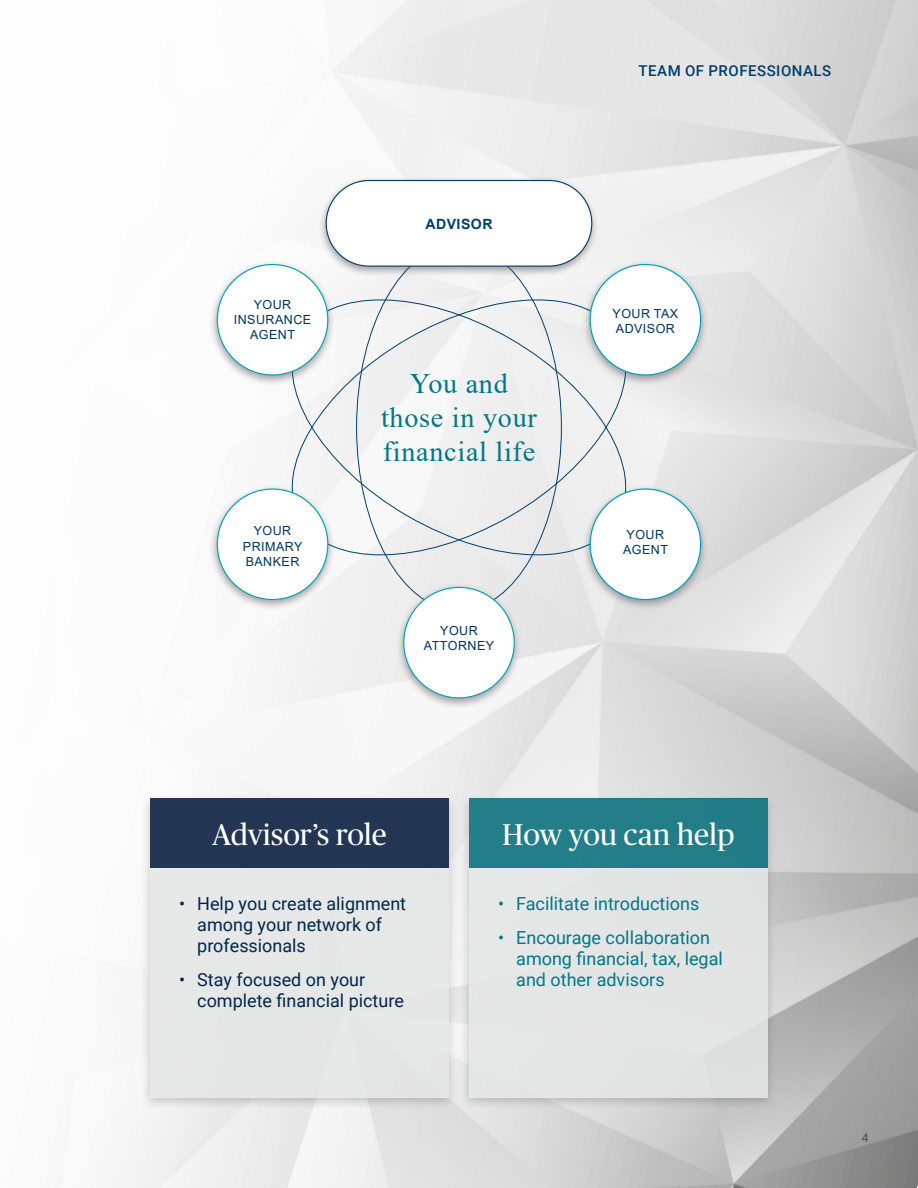
<style>
.page{position:relative;width:918px;height:1188px;background:#fff}
.page>*{position:absolute;margin:0;border:0;box-sizing:border-box;transform-origin:0 0}
.t1{font:30px "Publico Headline";color:#fff}
.t2{font:28.2px/33.9px "Times New Roman";letter-spacing:.025em;color:#007886;text-align:center}
.t3{font:18px/21px "Roboto";color:#00284a}
.t4{font:18px/21px "Roboto";color:#007886}
.t5{font:500 15px "Roboto";letter-spacing:.035em;color:#003f6b}
.t6{font:700 14.1px "Arial";letter-spacing:.035em;color:#003f6b}
.t7{font:12.6px/15px "Arial";letter-spacing:.035em;color:#003562;text-align:center}
.t8{font:12px "Roboto";color:#4d4e53}
</style>
<div class="page">
<img style="left:124px;top:0;width:794px;height:1188px">
<div style="left:141px;top:794px;width:317px;height:317px;background:#231f20;opacity:.25"></div>
<div style="left:150px;top:799px;width:299px;height:298px;background:#e5e6e6"></div>
<div style="left:460px;top:794px;width:317px;height:317px;background:#231f20;opacity:.25"></div>
<div style="left:469px;top:799px;width:299px;height:298px;background:#e5e6e6"></div>
<div style="left:150px;top:799px;width:299px;height:69px;background:#233653"></div>
<div style="left:469px;top:799px;width:299px;height:69px;background:#227d88"></div>
<div style="left:271px;top:287px;width:376px;height:281px;background:#f0f0f0"></div>
<div style="left:396px;top:583px;width:126px;height:126px;background:#4d4e53;opacity:.5"></div>
<div style="left:404px;top:587px;width:110px;height:111px;background:#fff;border-radius:50%"></div>
<div style="left:209px;top:485px;width:127px;height:126px;background:#4d4e53;opacity:.5"></div>
<div style="left:217px;top:489px;width:111px;height:111px;background:#fff;border-radius:50%"></div>
<div style="left:582px;top:260px;width:126px;height:126px;background:#4d4e53;opacity:.5"></div>
<div style="left:590px;top:265px;width:111px;height:110px;background:#fff;border-radius:50%"></div>
<div style="left:582px;top:485px;width:126px;height:126px;background:#4d4e53;opacity:.5"></div>
<div style="left:590px;top:489px;width:111px;height:111px;background:#fff;border-radius:50%"></div>
<div style="left:209px;top:260px;width:127px;height:126px;background:#4d4e53;opacity:.5"></div>
<div style="left:217px;top:265px;width:111px;height:110px;background:#fff;border-radius:50%"></div>
<div style="left:318px;top:176px;width:281px;height:101px;background:#4d4e53;opacity:.5"></div>
<div style="left:326px;top:181px;width:266px;height:85px;background:#fff;border-radius:43px"></div>
<div style="left:326px;top:180px;width:266px;height:87px;border:1px solid #003f6b;border-radius:43px"></div>
<p class="t7" style="left:234px;top:297px;width:79px">YOUR<br>INSURANCE<br>AGENT</p>
<p class="t7" style="left:243px;top:523px;width:61px">YOUR<br>PRIMARY<br>BANKER</p>
<p class="t6" style="left:425px;top:214px;width:69px">ADVISOR</p>
<p class="t2" style="left:381px;top:366px;width:157px">You and those in your financial life</p>
<p class="t7" style="left:424px;top:623px;width:72px">YOUR<br>ATTORNEY</p>
<p class="t5" style="left:639px;top:60px;width:194px">TEAM OF PROFESSIONALS</p>
<p class="t7" style="left:613px;top:306px;width:67px;text-align:left">YOUR TAX<br>ADVISOR</p>
<p class="t7" style="left:623px;top:527px;width:46px;text-align:left">YOUR<br>AGENT</p>
<p class="t1" style="left:212px;top:814px;width:176px">Advisor’s role</p>
<p class="t1" style="left:502px;top:814px;width:234px">How you can help</p>
<p class="t3" style="left:197px;top:892px;width:210px;text-indent:-18px">• Help you create alignment among your network of professionals</p>
<p class="t3" style="left:197px;top:969px;width:208px;text-indent:-18px">• Stay focused on your complete financial picture</p>
<p class="t4" style="left:498px;top:892px;width:203px">• Facilitate introductions</p>
<p class="t4" style="left:516px;top:927px;width:208px;text-indent:-18px">• Encourage collaboration among financial, tax, legal and other advisors</p>
<p class="t8" style="left:862px;top:1129px;width:8px">4</p>
</div>
